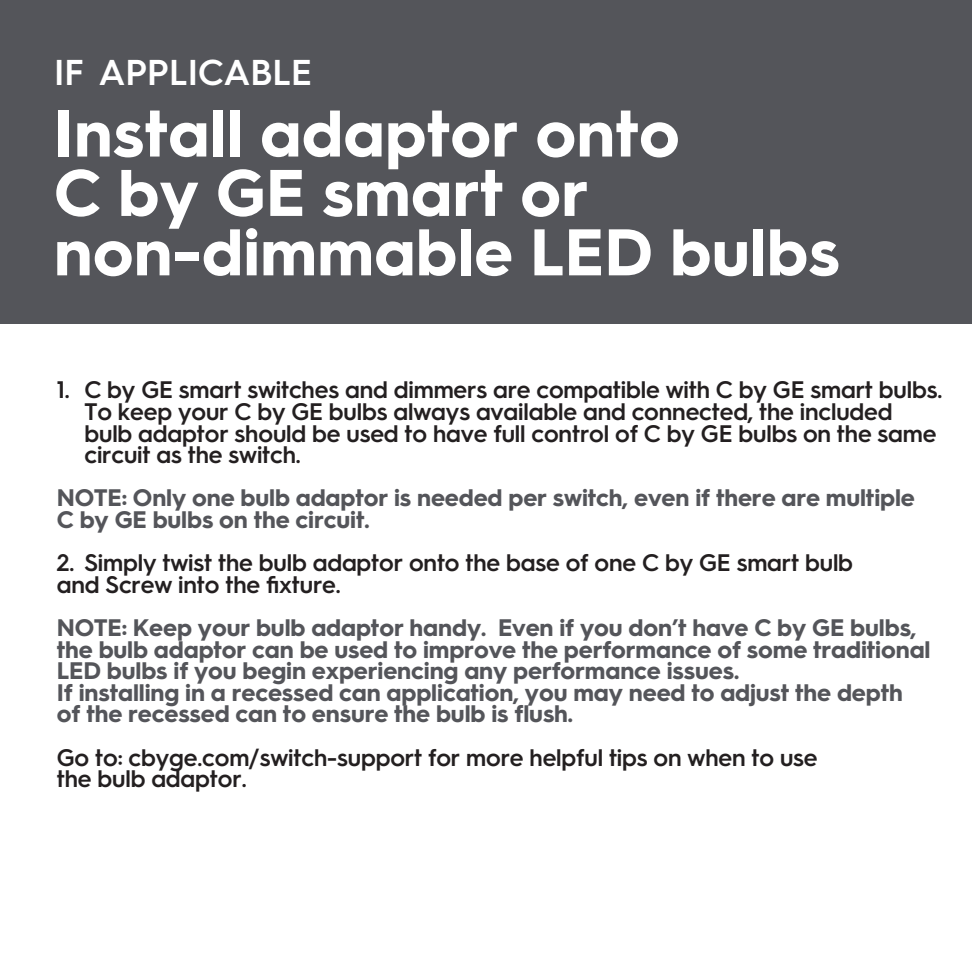
<style>
.page{position:relative;width:972px;height:972px;background:#fff}
.page>*{position:absolute;margin:0;border:0;box-sizing:border-box;transform-origin:0 0}
.t1{font:700 66px/59.4px "Hurme Geometric Sans 3";letter-spacing:.005em;color:#fff}
.t2{font:600 36px "Hurme Geometric Sans 3";letter-spacing:.005em;color:#fff}
.t3{font:700 24px/21.6px "Hurme Geometric Sans 3";letter-spacing:-.005em;color:#54555a}
.t4{font:600 24px/21.6px "Hurme Geometric Sans 3";letter-spacing:-.005em;color:#231f20}
</style>
<div class="page">
<div style="left:0;top:0;width:972px;height:324px;background:#54555a"></div>
<h2 class="t2" style="left:54px;top:47px;width:259px">IF APPLICABLE</h2>
<h1 class="t1" style="left:54px;top:100px;width:787px">Install adaptor onto<br>C by GE smart or non-dimmable LED bulbs</h1>
<p class="t4" style="left:84px;top:378px;width:859px;text-indent:-28px">1. C by GE smart switches and dimmers are compatible with C by GE smart bulbs.<br>To keep your C by GE bulbs always available and connected, the included bulb adaptor should be used to have full control of C by GE bulbs on the same circuit as the switch.</p>
<p class="t3" style="left:57px;top:486px;width:860px">NOTE: Only one bulb adaptor is needed per switch, even if there are multiple<br>C by GE bulbs on the circuit.</p>
<p class="t4" style="left:57px;top:550px;width:798px">2. Simply twist the bulb adaptor onto the base of one C by GE smart bulb and Screw into the fixture.</p>
<p class="t3" style="left:57px;top:615px;width:875px">NOTE: Keep your bulb adaptor handy. Even if you don’t have C by GE bulbs, the bulb adaptor can be used to improve the performance of some traditional LED bulbs if you begin experiencing any performance issues.<br>If installing in a recessed can application, you may need to adjust the depth of the recessed can to ensure the bulb is flush.</p>
<p class="t4" style="left:57px;top:745px;width:762px">Go to: cbyge.com/switch-support for more helpful tips on when to use the bulb adaptor.</p>
</div>
